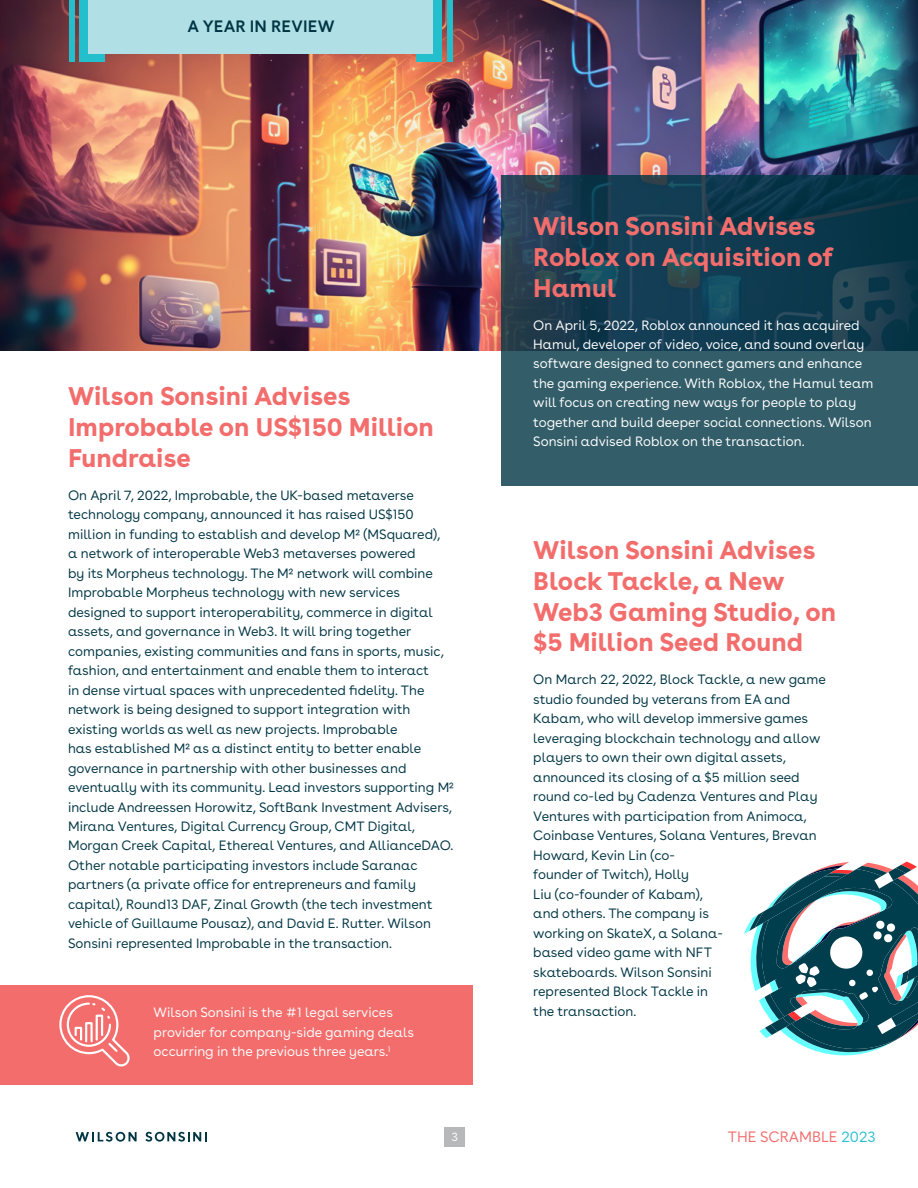
<style>
.page{position:relative;width:918px;height:1188px;background:#fff}
.page>*{position:absolute;margin:0;border:0;box-sizing:border-box;transform-origin:0 0}
.t1{font:700 25.5px/30.6px "Buenos Aires";color:#f26d6c}
.t2{font:600 16.5px "Buenos Aires";letter-spacing:.01em;color:#003644}
.t3{font:15px "Buenos Aires";color:#f26d6c}
.t4{font:13.5px/19.5px "Buenos Aires";color:#003644}
.t5{font:13.5px/19.5px "Buenos Aires";color:#fff}
.t6{font:12px "Buenos Aires";color:#fff}
.s1{color:#2dc0d1}
</style>
<div class="page">
<div style="left:445px;top:1128px;width:20px;height:19px;background:#b6b8ba"></div>
<svg style="left:76px;top:1132px;width:61px;height:10px"></svg>
<svg style="left:145px;top:1132px;width:62px;height:10px"></svg>
<img style="left:0;top:0;width:918px;height:351px">
<svg style="left:501px;top:176px;width:417px;height:310px;background:#214a5a"></svg>
<div style="left:88px;top:0;width:345px;height:54px;background:#b0e0e6"></div>
<div style="left:79px;top:0;width:9px;height:62px;background:#23bfcd"></div>
<div style="left:88px;top:54px;width:17px;height:8px;background:#23bfcd"></div>
<div style="left:417px;top:54px;width:16px;height:8px;background:#23bfcd"></div>
<div style="left:433px;top:0;width:9px;height:62px;background:#23bfcd"></div>
<div style="left:447px;top:0;width:5px;height:62px;background:#23bfcd"></div>
<div style="left:69px;top:0;width:5px;height:62px;background:#23bfcd"></div>
<div style="left:0;top:986px;width:472px;height:99px;background:#f26d6c"></div>
<svg style="left:59px;top:995px;width:70px;height:72px"></svg>
<svg style="left:744px;top:862px;width:174px;height:194px"></svg>
<p class="t2" style="left:187px;top:13px;width:149px">A YEAR IN REVIEW</p>
<h1 class="t1" style="left:68px;top:379px;width:367px">Wilson Sonsini Advises<br>Improbable on US$150 Million<br>Fundraise</h1>
<p class="t4" style="left:68px;top:484px;width:387px">On April 7, 2022, Improbable, the UK-based metaverse technology company, announced it has raised US$150 million in funding to establish and develop M² (MSquared),<br>a network of interoperable Web3 metaverses powered<br>by its Morpheus technology. The M² network will combine Improbable Morpheus technology with new services designed to support interoperability, commerce in digital assets, and governance in Web3. It will bring together companies, existing communities and fans in sports, music, fashion, and entertainment and enable them to interact<br>in dense virtual spaces with unprecedented fidelity. The network is being designed to support integration with existing worlds as well as new projects. Improbable<br>has established M² as a distinct entity to better enable governance in partnership with other businesses and eventually with its community. Lead investors supporting M² include Andreessen Horowitz, SoftBank Investment Advisers, Mirana Ventures, Digital Currency Group, CMT Digital, Morgan Creek Capital, Ethereal Ventures, and AllianceDAO.<br>Other notable participating investors include Saranac partners (a private office for entrepreneurs and family capital), Round13 DAF, Zinal Growth (the tech investment vehicle of Guillaume Pousaz), and David E. Rutter. Wilson Sonsini represented Improbable in the transaction.</p>
<h1 class="t1" style="left:533px;top:208px;width:301px">Wilson Sonsini Advises<br>Roblox on Acquisition of<br>Hamul</h1>
<p class="t5" style="left:533px;top:314px;width:342px">On April 5, 2022, Roblox announced it has acquired Hamul, developer of video, voice, and sound overlay software designed to connect gamers and enhance the gaming experience. With Roblox, the Hamul team will focus on creating new ways for people to play together and build deeper social connections. Wilson Sonsini advised Roblox on the transaction.</p>
<h1 class="t1" style="left:533px;top:532px;width:304px">Wilson Sonsini Advises<br>Block Tackle, a New<br>Web3 Gaming Studio, on $5 Million Seed Round</h1>
<p class="t4" style="left:533px;top:668px;width:294px">On March 22, 2022, Block Tackle, a new game studio founded by veterans from EA and Kabam, who will develop immersive games leveraging blockchain technology and allow players to own their own digital assets, announced its closing of a $5 million seed round co-led by Cadenza Ventures and Play Ventures with participation from Animoca, Coinbase Ventures, Solana Ventures, Brevan Howard, Kevin Lin (co-<br>founder of Twitch), Holly<br>Liu (co-founder of Kabam),<br>and others. The company is<br>working on SkateX, a Solana-<br>based video game with NFT<br>skateboards. Wilson Sonsini<br>represented Block Tackle in</p>
<p class="t5" style="left:154px;top:1002px;width:241px">Wilson Sonsini is the #1 legal services</p>
<p class="t4" style="left:533px;top:1000px;width:105px">the transaction.</p>
<p class="t5" style="left:154px;top:1021px;width:262px">provider for company-side gaming deals occurring in the previous three years.<sup>1</sup></p>
<p class="t6" style="left:451px;top:1127px;width:8px">3</p>
<p class="t3" style="left:728px;top:1125px;width:149px">THE SCRAMBLE <span class="s1">2023</span></p>
</div>
